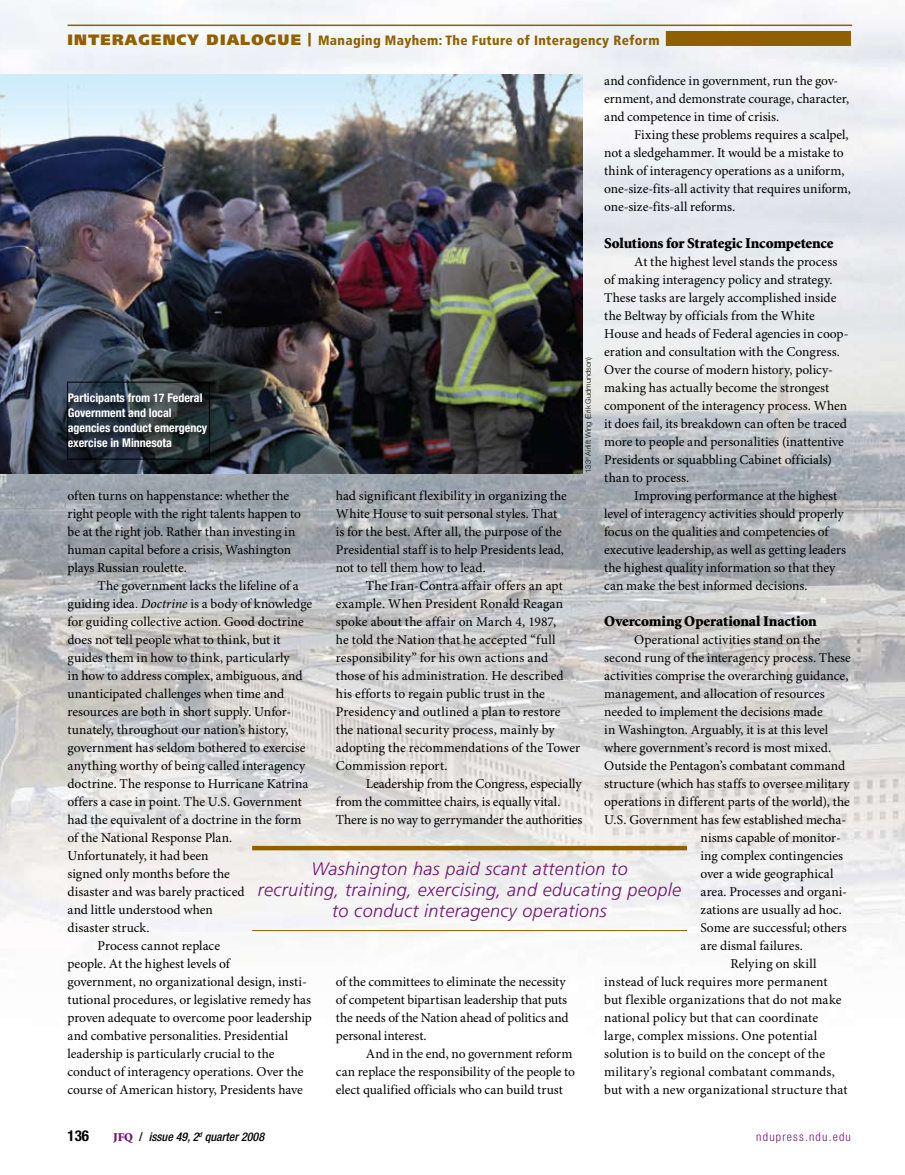
<style>
.page{position:relative;width:905px;height:1175px;background:#fff}
.page>*{position:absolute;margin:0;border:0;box-sizing:border-box;transform-origin:0 0}
.t1{font:italic 300 18px/21px "Frutiger LT Std";letter-spacing:.02em;color:#711471;text-align:center}
.t2{font:900 15px "Minion Std";letter-spacing:-.01em;color:#000}
.t3{font:700 condensed 15px "Helvetica Neue LT Std";color:#000}
.t4{font:13.5px/18px "Minion Pro";color:#000}
.t5{font:900 condensed 13.5px "Frutiger LT Std";letter-spacing:.025em;color:#906000}
.t6{font:700 condensed 12px/15px "Helvetica Neue LT Std";color:#fff}
.t7{font:italic 500 condensed 12px "Helvetica Neue LT Std";color:#000}
.t8{font:300 condensed 12px "Helvetica Neue LT Std";letter-spacing:.1em;color:#711471}
.t9{font:300 7.5px "Helvetica Neue LT Std";color:#000}
.s1{font-stretch:normal;font-size:15px}
.s2{font-stretch:normal}
.s3{font-style:italic}
.s4{font-family:"Minion Std";font-weight:900;font-style:normal;font-stretch:normal;color:#711471}
.s5{font-style:normal}
</style>
<div class="page">
<img style="left:0;top:0;width:904px;height:950px">
<hr style="left:68px;top:25px;width:784px;height:1px;background:#906000">
<div style="left:665px;top:31px;width:186px;height:15px;background:#906000"></div>
<img style="left:0;top:74px;width:582px;height:399px">
<hr style="left:252px;top:846px;width:435px;height:4px;background:#906000">
<hr style="left:252px;top:930px;width:435px;height:1px;background:#906000">
<div style="left:68px;top:383px;width:166px;height:89px;background:#000;opacity:.5"></div>
<div style="left:67px;top:382px;width:142px;height:77px;border:1px solid #000"></div>
<p class="t5" style="left:68px;top:32px;width:593px"><span class="s1">INTERAGENCY DIALOGUE</span> <span class="s2">|</span> Managing Mayhem: The Future of Interagency Reform</p>
<p class="t4" style="left:604px;top:72px;width:246px">and confidence in government, run the gov&shy;ernment, and demonstrate courage, character, and competence in time of crisis.</p>
<p class="t4" style="left:604px;top:126px;width:248px;text-indent:30px">Fixing these problems requires a scalpel, not a sledgehammer. It would be a mistake to think of interagency operations as a uniform, one-size-fits-all activity that requires uniform, one-size-fits-all reforms.</p>
<p class="t2" style="left:604px;top:235px;width:231px">Solutions for Strategic Incompetence</p>
<p class="t4" style="left:604px;top:253px;width:246px;text-indent:30px">At the highest level stands the process of making interagency policy and strategy.<br>These tasks are largely accomplished inside the Beltway by officials from the White House and heads of Federal agencies in coop&shy;eration and consultation with the Congress.<br>Over the course of modern history, policy&shy;making has actually become the strongest component of the interagency process. When it does fail, its breakdown can often be traced more to people and personalities (inattentive Presidents or squabbling Cabinet officials) than to process.</p>
<p class="t4" style="left:604px;top:487px;width:243px;text-indent:30px">Improving performance at the highest level of interagency activities should properly focus on the qualities and competencies of executive leadership, as well as getting leaders the highest quality information so that they can make the best informed decisions.</p>
<p class="t2" style="left:604px;top:613px;width:214px">Overcoming Operational Inaction</p>
<p class="t4" style="left:634px;top:631px;width:187px">Operational activities stand on the</p>
<p class="t4" style="left:604px;top:649px;width:248px">second rung of the interagency process. These</p>
<p class="t4" style="left:604px;top:667px;width:246px">activities comprise the overarching guidance,</p>
<p class="t4" style="left:604px;top:685px;width:222px">management, and allocation of resources</p>
<p class="t4" style="left:604px;top:703px;width:220px">needed to implement the decisions made</p>
<p class="t4" style="left:604px;top:721px;width:225px">in Washington. Arguably, it is at this level</p>
<p class="t4" style="left:604px;top:739px;width:228px">where government’s record is most mixed.</p>
<p class="t4" style="left:604px;top:757px;width:242px">Outside the Pentagon’s combatant command</p>
<p class="t4" style="left:604px;top:775px;width:247px">structure (which has staffs to oversee military</p>
<p class="t4" style="left:604px;top:793px;width:247px">operations in different parts of the world), the</p>
<p class="t4" style="left:604px;top:811px;width:243px">U.S. Government has few established mecha-</p>
<p class="t4" style="left:700px;top:829px;width:142px">nisms capable of monitor-</p>
<p class="t4" style="left:700px;top:847px;width:144px">ing complex contingencies</p>
<p class="t4" style="left:700px;top:865px;width:135px">over a wide geographical</p>
<p class="t4" style="left:700px;top:883px;width:148px">area. Processes and organi-</p>
<p class="t4" style="left:700px;top:901px;width:143px">zations are usually ad hoc.</p>
<p class="t4" style="left:700px;top:919px;width:148px">Some are successful; others</p>
<p class="t4" style="left:700px;top:937px;width:104px">are dismal failures.</p>
<p class="t4" style="left:730px;top:955px;width:88px">Relying on skill</p>
<p class="t4" style="left:604px;top:973px;width:225px">instead of luck requires more permanent</p>
<p class="t4" style="left:604px;top:991px;width:239px">but flexible organizations that do not make</p>
<p class="t4" style="left:604px;top:1009px;width:215px">national policy but that can coordinate</p>
<p class="t4" style="left:604px;top:1027px;width:215px">large, complex missions. One potential</p>
<p class="t4" style="left:604px;top:1045px;width:222px">solution is to build on the concept of the</p>
<p class="t4" style="left:604px;top:1063px;width:232px">military’s regional combatant commands,</p>
<p class="t4" style="left:604px;top:1081px;width:245px">but with a new organizational structure that</p>
<p class="t9" style="left:583px;top:472px;width:117px;rotate:-90deg">133<sup>d</sup> Airlift Wing (Erik Gudmundson)</p>
<p class="t6" style="left:68px;top:390px;width:141px">Participants from 17 Federal<br>Government and local agencies conduct emergency exercise in Minnesota</p>
<p class="t4" style="left:336px;top:487px;width:233px">had significant flexibility in organizing the White House to suit personal styles. That is for the best. After all, the purpose of the Presidential staff is to help Presidents lead, not to tell them how to lead.</p>
<p class="t4" style="left:336px;top:577px;width:246px;text-indent:30px">The Iran-Contra affair offers an apt example. When President Ronald Reagan spoke about the affair on March 4, 1987,<br>he told the Nation that he accepted “full responsibility” for his own actions and those of his administration. He described his efforts to regain public trust in the Presidency and outlined a plan to restore the national security process, mainly by adopting the recommendations of the Tower Commission report.</p>
<p class="t4" style="left:336px;top:775px;width:248px;text-indent:30px">Leadership from the Congress, especially from the committee chairs, is equally vital.<br>There is no way to gerrymander the authorities</p>
<p class="t4" style="left:68px;top:487px;width:235px">often turns on happenstance: whether the right people with the right talents happen to be at the right job. Rather than investing in human capital before a crisis, Washington plays Russian roulette.</p>
<p class="t4" style="left:97px;top:577px;width:203px">The government lacks the lifeline of a</p>
<p class="t4" style="left:68px;top:595px;width:246px">guiding idea. <span class="s3">Doctrine</span> is a body of knowledge</p>
<p class="t4" style="left:68px;top:613px;width:238px">for guiding collective action. Good doctrine</p>
<p class="t4" style="left:68px;top:631px;width:215px">does not tell people what to think, but it</p>
<p class="t4" style="left:68px;top:649px;width:223px">guides them in how to think, particularly</p>
<p class="t4" style="left:68px;top:667px;width:236px">in how to address complex, ambiguous, and</p>
<p class="t4" style="left:68px;top:685px;width:218px">unanticipated challenges when time and</p>
<p class="t4" style="left:68px;top:703px;width:225px">resources are both in short supply. Unfor-</p>
<p class="t4" style="left:68px;top:721px;width:222px">tunately, throughout our nation’s history,</p>
<p class="t4" style="left:68px;top:739px;width:240px">government has seldom bothered to exercise</p>
<p class="t4" style="left:68px;top:757px;width:239px">anything worthy of being called interagency</p>
<p class="t4" style="left:68px;top:775px;width:242px">doctrine. The response to Hurricane Katrina</p>
<p class="t4" style="left:68px;top:793px;width:236px">offers a case in point. The U.S. Government</p>
<p class="t4" style="left:68px;top:811px;width:235px">had the equivalent of a doctrine in the form</p>
<p class="t4" style="left:68px;top:829px;width:166px">of the National Response Plan.</p>
<p class="t4" style="left:68px;top:847px;width:143px">Unfortunately, it had been</p>
<p class="t4" style="left:68px;top:865px;width:164px">signed only months before the</p>
<p class="t4" style="left:68px;top:883px;width:179px">disaster and was barely practiced</p>
<p class="t4" style="left:68px;top:901px;width:147px">and little understood when</p>
<p class="t4" style="left:68px;top:919px;width:84px">disaster struck.</p>
<p class="t4" style="left:97px;top:937px;width:124px">Process cannot replace</p>
<p class="t4" style="left:68px;top:955px;width:164px">people. At the highest levels of</p>
<p class="t4" style="left:68px;top:973px;width:241px">government, no organizational design, insti-</p>
<p class="t4" style="left:68px;top:991px;width:245px">tutional procedures, or legislative remedy has</p>
<p class="t4" style="left:68px;top:1009px;width:246px">proven adequate to overcome poor leadership</p>
<p class="t4" style="left:68px;top:1027px;width:222px">and combative personalities. Presidential</p>
<p class="t4" style="left:68px;top:1045px;width:208px">leadership is particularly crucial to the</p>
<p class="t4" style="left:68px;top:1063px;width:237px">conduct of interagency operations. Over the</p>
<p class="t4" style="left:68px;top:1081px;width:237px">course of American history, Presidents have</p>
<h1 class="t1" style="left:258px;top:858px;width:425px">Washington has paid scant attention to<br>recruiting, training, exercising, and educating people to conduct interagency operations</h1>
<p class="t4" style="left:336px;top:973px;width:234px">of the committees to eliminate the necessity of competent bipartisan leadership that puts the needs of the Nation ahead of politics and personal interest.</p>
<p class="t4" style="left:336px;top:1044px;width:241px;text-indent:30px">And in the end, no government reform can replace the responsibility of the people to elect qualified officials who can build trust</p>
<p class="t3" style="left:68px;top:1126px;width:23px">136</p>
<p class="t7" style="left:113px;top:1129px;width:152px"><span class="s4">JFQ</span> <span class="s5">/</span> issue 49, 2<sup>d</sup> quarter 2008</p>
<p class="t8" style="left:756px;top:1129px;width:96px">ndupress.ndu.edu</p>
</div>
